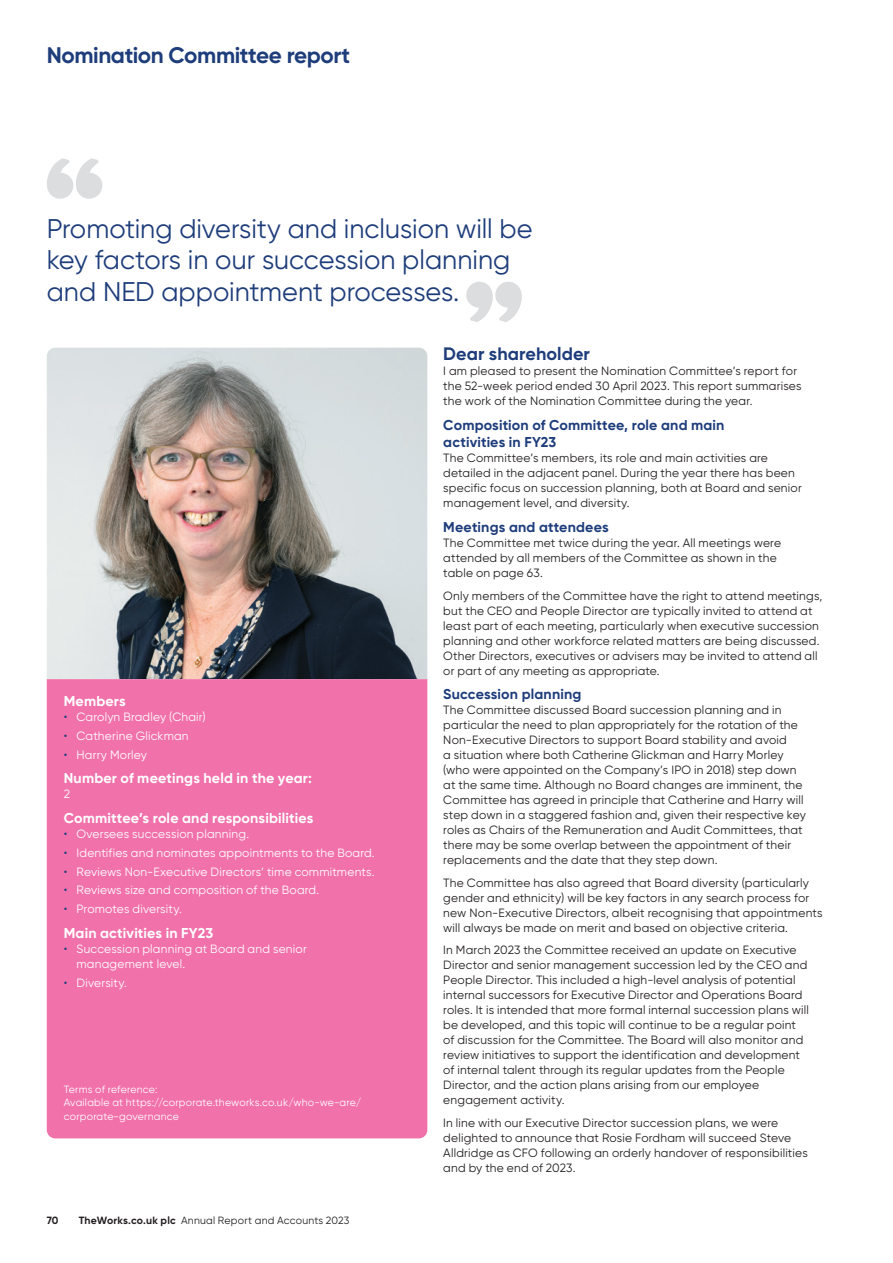
<style>
.page{position:relative;width:893px;height:1263px;background:#fff}
.page>*{position:absolute;margin:0;border:0;box-sizing:border-box;transform-origin:0 0}
.Pullout_Quote_18pt{font:27px/31.5px "Gilroy";color:#1e3d7b}
.Page_Title{font:700 22.5px "Gilroy";letter-spacing:-.02em;color:#1e3d7b}
.Subhead_0{font:700 18px "Gilroy";letter-spacing:.005em;color:#1e3d7b}
.Subhead_1{font:700 14.25px "Gilroy";letter-spacing:.01em;color:#fff}
.Subhead_1-2{font:700 14.25px/17.2px "Gilroy";letter-spacing:.01em;color:#1e3d7b}
.Body_Text{font:12px/15px "Gilroy";letter-spacing:.02em;color:#231f20}
.Body_Text-2{font:12px/15px "Gilroy";letter-spacing:.015em;color:#fff}
.Footnote{font:10.5px/13.5px "Gilroy";letter-spacing:.02em;color:#fff}
.t1{font:10.5px "Gilroy";letter-spacing:.025em;color:#231f20}
.t2{font:700 10.5px "Gilroy";color:#231f20}
.s1{color:#1e3d7b}
.s2{font-weight:700}
</style>
<div class="page">
<img style="left:47px;top:348px;width:380px;height:331px">
<div style="left:47px;top:679px;width:380px;height:459px;background:#f171ab"></div>
<svg style="left:47px;top:158px;width:56px;height:41px"></svg>
<svg style="left:466px;top:281px;width:56px;height:41px"></svg>
<p class="Page_Title" style="left:47px;top:41px;width:305px">Nomination Committee report</p>
<p class="Pullout_Quote_18pt" style="left:47px;top:212px;width:487px">Promoting diversity and inclusion will be key factors in our succession planning and NED appointment processes.</p>
<p class="Subhead_1" style="left:64px;top:692px;width:64px">Members</p>
<p class="Body_Text-2" style="left:64px;top:709px;width:143px"><span class="s1">•</span> Carolyn Bradley (Chair)</p>
<p class="Body_Text-2" style="left:64px;top:728px;width:126px"><span class="s1">•</span> Catherine Glickman</p>
<p class="Body_Text-2" style="left:64px;top:747px;width:85px"><span class="s1">•</span> Harry Morley</p>
<p class="Subhead_1" style="left:64px;top:769px;width:250px">Number of meetings held in the year:</p>
<p class="Body_Text-2" style="left:64px;top:786px;width:8px">2</p>
<p class="Subhead_1" style="left:64px;top:809px;width:251px">Committee’s role and responsibilities</p>
<p class="Body_Text-2" style="left:64px;top:826px;width:187px"><span class="s1">•</span> Oversees succession planning.</p>
<p class="Body_Text-2" style="left:64px;top:845px;width:312px"><span class="s1">•</span> Identifies and nominates appointments to the Board.</p>
<p class="Body_Text-2" style="left:64px;top:864px;width:312px"><span class="s1">•</span> Reviews Non-Executive Directors’ time commitments.</p>
<p class="Body_Text-2" style="left:64px;top:882px;width:257px"><span class="s1">•</span> Reviews size and composition of the Board.</p>
<p class="Body_Text-2" style="left:64px;top:901px;width:120px"><span class="s1">•</span> Promotes diversity.</p>
<p class="Subhead_1" style="left:64px;top:924px;width:151px">Main activities in FY23</p>
<p class="Body_Text-2" style="left:77px;top:941px;width:232px;text-indent:-13px"><span class="s1">•</span> Succession planning at Board and senior management level.</p>
<p class="Body_Text-2" style="left:64px;top:975px;width:65px"><span class="s1">•</span> Diversity.</p>
<p class="Footnote" style="left:64px;top:1082px;width:95px">Terms of reference:</p>
<p class="Footnote" style="left:64px;top:1096px;width:299px">Available at https://corporate.theworks.co.uk/who-we-are/ corporate-governance</p>
<p class="t2" style="left:47px;top:1213px;width:13px">70</p>
<p class="t1" style="left:79px;top:1213px;width:272px"><span class="s2">TheWorks.co.uk plc</span> Annual Report and Accounts 2023</p>
<p class="Subhead_0" style="left:443px;top:343px;width:148px">Dear shareholder</p>
<p class="Body_Text" style="left:443px;top:363px;width:360px">I am pleased to present the Nomination Committee’s report for the 52-week period ended 30 April 2023. This report summarises the work of the Nomination Committee during the year.</p>
<p class="Subhead_1-2" style="left:443px;top:416px;width:283px">Composition of Committee, role and main activities in FY23</p>
<p class="Body_Text" style="left:443px;top:450px;width:360px">The Committee’s members, its role and main activities are detailed in the adjacent panel. During the year there has been specific focus on succession planning, both at Board and senior management level, and diversity.</p>
<p class="Subhead_1-2" style="left:443px;top:518px;width:167px">Meetings and attendees</p>
<p class="Body_Text" style="left:443px;top:535px;width:339px">The Committee met twice during the year. All meetings were attended by all members of the Committee as shown in the table on page 63.</p>
<p class="Body_Text" style="left:443px;top:588px;width:381px">Only members of the Committee have the right to attend meetings, but the CEO and People Director are typically invited to attend at least part of each meeting, particularly when executive succession planning and other workforce related matters are being discussed.<br>Other Directors, executives or advisers may be invited to attend all or part of any meeting as appropriate.</p>
<p class="Subhead_1-2" style="left:443px;top:686px;width:140px">Succession planning</p>
<p class="Body_Text" style="left:443px;top:702px;width:364px">The Committee discussed Board succession planning and in particular the need to plan appropriately for the rotation of the Non-Executive Directors to support Board stability and avoid<br>a situation where both Catherine Glickman and Harry Morley (who were appointed on the Company’s IPO in 2018) step down at the same time. Although no Board changes are imminent, the Committee has agreed in principle that Catherine and Harry will step down in a staggered fashion and, given their respective key roles as Chairs of the Remuneration and Audit Committees, that there may be some overlap between the appointment of their replacements and the date that they step down.</p>
<p class="Body_Text" style="left:443px;top:875px;width:381px">The Committee has also agreed that Board diversity (particularly gender and ethnicity) will be key factors in any search process for new Non-Executive Directors, albeit recognising that appointments will always be made on merit and based on objective criteria.</p>
<p class="Body_Text" style="left:443px;top:942px;width:367px">In March 2023 the Committee received an update on Executive Director and senior management succession led by the CEO and People Director. This included a high-level analysis of potential internal successors for Executive Director and Operations Board roles. It is intended that more formal internal succession plans will be developed, and this topic will continue to be a regular point of discussion for the Committee. The Board will also monitor and review initiatives to support the identification and development of internal talent through its regular updates from the People Director, and the action plans arising from our employee engagement activity.</p>
<p class="Body_Text" style="left:443px;top:1115px;width:366px">In line with our Executive Director succession plans, we were delighted to announce that Rosie Fordham will succeed Steve Alldridge as CFO following an orderly handover of responsibilities and by the end of 2023.</p>
</div>
